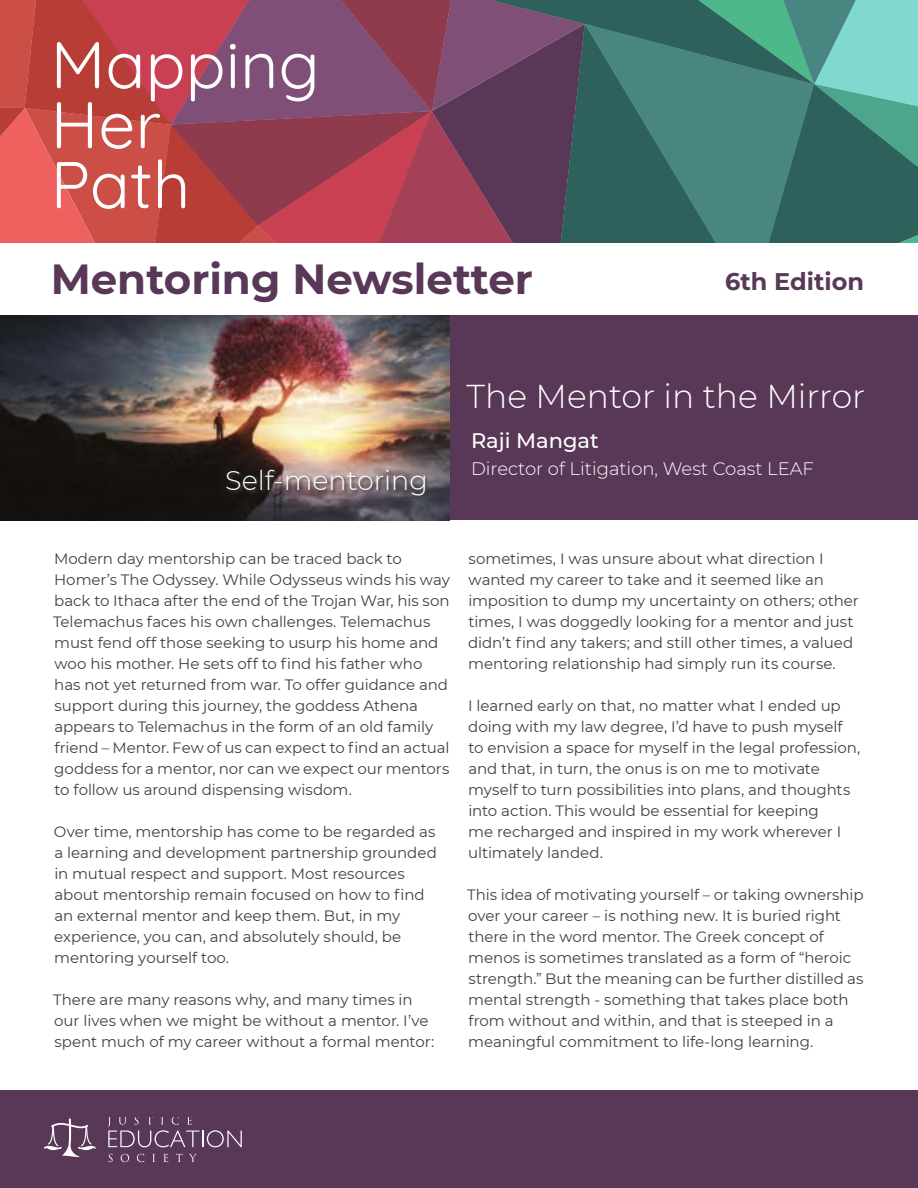
<style>
.page{position:relative;width:918px;height:1188px;background:#fff}
.page>*{position:absolute;margin:0;border:0;box-sizing:border-box;transform-origin:0 0}
.t1{font:66px/60px "Quicksand";letter-spacing:.005em;color:#fff}
.t2{font:700 42px "Montserrat";color:#593857}
.t3{font:300 33px "Montserrat";color:#fff}
.t4{font:300 27px "Montserrat";color:#fff}
.t5{font:700 24px "Montserrat";color:#593857}
.t6{font:500 21px "Montserrat";color:#fff}
.t7{font:300 18px "Montserrat";color:#fff}
.t8{font:15px/21px "Montserrat";letter-spacing:-.005em;color:#414042}
</style>
<div class="page">
<svg style="left:0;top:0;width:918px;height:243px;background:#7c5b62"></svg>
<div style="left:0;top:294px;width:918px;height:226px;background:#593857"></div>
<div style="left:0;top:1091px;width:918px;height:97px;background:#593857"></div>
<img style="left:0;top:315px;width:450px;height:205px">
<svg style="left:109px;top:1154px;width:4px;height:8px"></svg>
<svg style="left:121px;top:1154px;width:8px;height:8px"></svg>
<svg style="left:137px;top:1154px;width:7px;height:8px"></svg>
<svg style="left:152px;top:1154px;width:3px;height:8px"></svg>
<svg style="left:164px;top:1154px;width:4px;height:8px"></svg>
<svg style="left:176px;top:1154px;width:7px;height:8px"></svg>
<svg style="left:189px;top:1154px;width:8px;height:8px"></svg>
<svg style="left:108px;top:1117px;width:134px;height:30px"></svg>
<svg style="left:44px;top:1118px;width:52px;height:39px"></svg>
<div style="left:0;top:244px;width:918px;height:71px;background:#fff"></div>
<div style="left:226px;top:469px;width:202px;height:30px;background:#414042;opacity:.8"></div>
<h1 class="t1" style="left:51px;top:28px;width:270px">Mapping<br>Her<br>Path</h1>
<h2 class="t2" style="left:51px;top:248px;width:484px">Mentoring Newsletter</h2>
<h3 class="t5" style="left:725px;top:264px;width:140px">6th Edition</h3>
<h3 class="t4" style="left:225px;top:462px;width:204px">Self-mentoring</h3>
<h3 class="t3" style="left:467px;top:373px;width:400px">The Mentor in the Mirror</h3>
<h3 class="t6" style="left:471px;top:426px;width:129px">Raji Mangat</h3>
<p class="t7" style="left:471px;top:456px;width:344px">Director of Litigation, West Coast LEAF</p>
<p class="t8" style="left:53px;top:547px;width:398px">Modern day mentorship can be traced back to Homer’s The Odyssey. While Odysseus winds his way back to Ithaca after the end of the Trojan War, his son Telemachus faces his own challenges. Telemachus must fend off those seeking to usurp his home and woo his mother. He sets off to find his father who has not yet returned from war. To offer guidance and support during this journey, the goddess Athena appears to Telemachus in the form of an old family friend – Mentor. Few of us can expect to find an actual goddess for a mentor, nor can we expect our mentors to follow us around dispensing wisdom.</p>
<p class="t8" style="left:54px;top:820px;width:384px">Over time, mentorship has come to be regarded as a learning and development partnership grounded in mutual respect and support. Most resources about mentorship remain focused on how to find an external mentor and keep them. But, in my experience, you can, and absolutely should, be mentoring yourself too.</p>
<p class="t8" style="left:53px;top:988px;width:383px">There are many reasons why, and many times in our lives when we might be without a mentor. I’ve spent much of my career without a formal mentor:</p>
<p class="t8" style="left:468px;top:547px;width:392px">sometimes, I was unsure about what direction I wanted my career to take and it seemed like an imposition to dump my uncertainty on others; other times, I was doggedly looking for a mentor and just didn’t find any takers; and still other times, a valued mentoring relationship had simply run its course.</p>
<p class="t8" style="left:468px;top:694px;width:394px">I learned early on that, no matter what I ended up doing with my law degree, I’d have to push myself to envision a space for myself in the legal profession, and that, in turn, the onus is on me to motivate myself to turn possibilities into plans, and thoughts into action. This would be essential for keeping<br>me recharged and inspired in my work wherever I ultimately landed.</p>
<p class="t8" style="left:467px;top:883px;width:398px">This idea of motivating yourself – or taking ownership over your career – is nothing new. It is buried right there in the word mentor. The Greek concept of menos is sometimes translated as a form of “heroic strength.” But the meaning can be further distilled as mental strength - something that takes place both from without and within, and that is steeped in a meaningful commitment to life-long learning.</p>
</div>
